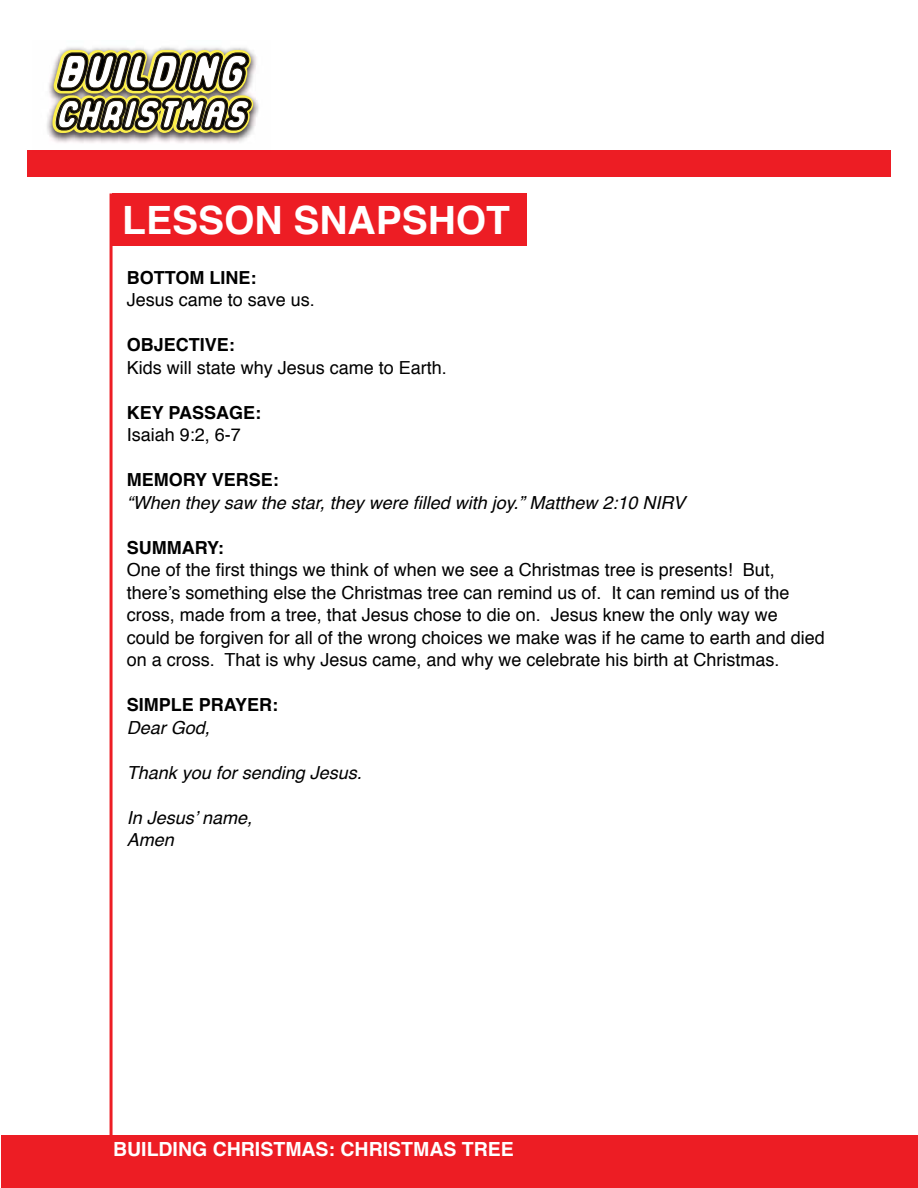
<style>
.page{position:relative;width:918px;height:1188px;background:#fff}
.page>*{position:absolute;margin:0;border:0;box-sizing:border-box;transform-origin:0 0}
.t1{font:49.95px "Legothick";color:#010101}
.t2{font:42.15px "Legothick";color:#010101}
.t3{font:700 39px "Helvetica";color:#fff}
.t4{font:700 19.5px "Helvetica";color:#fff}
.t5{font:18px/22.5px "Helvetica";color:#000}
.t6{font:italic 18px/22.5px "Helvetica";color:#000}
.t7{font:700 18px "Helvetica";color:#000}
</style>
<div class="page">
<div style="left:1px;top:1135px;width:917px;height:53px;background:#ed1d24"></div>
<hr style="left:110px;top:194px;width:3px;height:967px;background:#ed1d24">
<div style="left:27px;top:150px;width:864px;height:27px;background:#ed1d24"></div>
<img style="left:47px;top:53px;width:212px;height:85px">
<svg style="left:52px;top:47px;width:201px;height:96px"></svg>
<div style="left:113px;top:194px;width:414px;height:52px;background:#ed1d24"></div>
<h1 class="t1" style="left:58px;top:51px;width:188px">BUILDING</h1>
<h2 class="t2" style="left:55px;top:96px;width:194px">CHRISTMAS</h2>
<h3 class="t3" style="left:122px;top:189px;width:389px">LESSON SNAPSHOT</h3>
<p class="t7" style="left:127px;top:263px;width:131px">BOTTOM LINE:</p>
<p class="t5" style="left:127px;top:289px;width:190px">Jesus came to save us.</p>
<p class="t7" style="left:127px;top:330px;width:110px">OBJECTIVE:</p>
<p class="t5" style="left:127px;top:356px;width:322px">Kids will state why Jesus came to Earth.</p>
<p class="t7" style="left:127px;top:398px;width:136px">KEY PASSAGE:</p>
<p class="t5" style="left:127px;top:424px;width:116px">Isaiah 9:2, 6-7</p>
<p class="t7" style="left:127px;top:465px;width:154px">MEMORY VERSE:</p>
<p class="t6" style="left:127px;top:491px;width:560px">“When they saw the star, they were filled with joy.” Matthew 2:10 NIRV</p>
<p class="t7" style="left:127px;top:533px;width:99px">SUMMARY:</p>
<p class="t5" style="left:127px;top:559px;width:700px">One of the first things we think of when we see a Christmas tree is presents! But, there’s something else the Christmas tree can remind us of. It can remind us of the cross, made from a tree, that Jesus chose to die on. Jesus knew the only way we could be forgiven for all of the wrong choices we make was if he came to earth and died on a cross. That is why Jesus came, and why we celebrate his birth at Christmas.</p>
<p class="t7" style="left:127px;top:690px;width:153px">SIMPLE PRAYER:</p>
<p class="t6" style="left:127px;top:716px;width:85px">Dear God,</p>
<p class="t6" style="left:127px;top:761px;width:237px">Thank you for sending Jesus.</p>
<p class="t6" style="left:127px;top:806px;width:127px">In Jesus’ name,<br>Amen</p>
<p class="t4" style="left:113px;top:1133px;width:402px">BUILDING CHRISTMAS: CHRISTMAS TREE</p>
</div>
